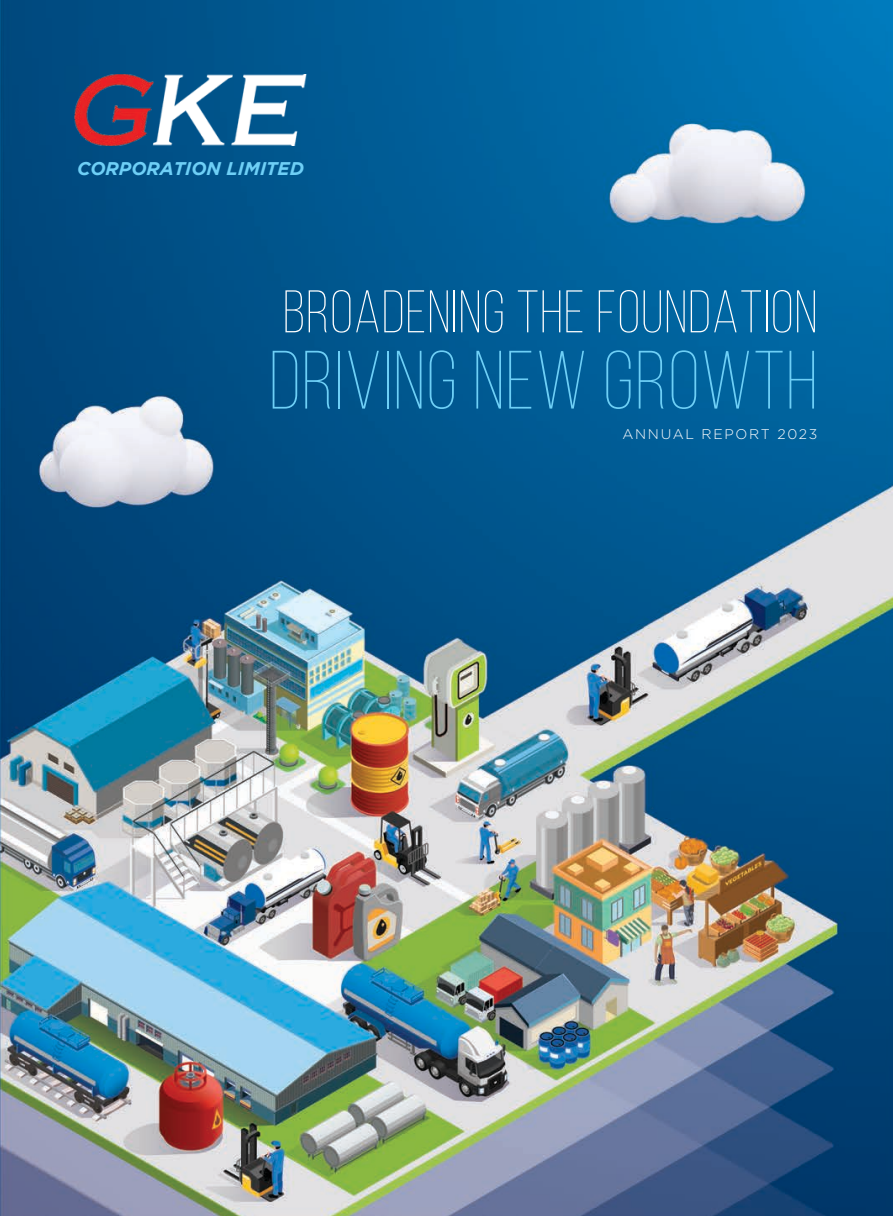
<style>
.page{position:relative;width:893px;height:1216px;background:#fff}
.page>*{position:absolute;margin:0;border:0;box-sizing:border-box;transform-origin:0 0}
.t1{font:300 82.42px "Bebas Neue";letter-spacing:.02em;color:#6ecff6}
.t2{font:300 60.02px "Bebas Neue";letter-spacing:.02em;color:#fff}
.t3{font:italic 700 18.38px "Gotham";color:#6ecff6}
.t4{font:300 14px "Gotham";letter-spacing:.12em;color:#fff}
</style>
<div class="page">
<img style="left:0;top:0;width:893px;height:1215px">
<img style="left:74px;top:74px;width:233px;height:71px">
<p class="t3" style="left:77px;top:158px;width:228px">CORPORATION LIMITED</p>
<p class="t2" style="left:283px;top:280px;width:536px">BROADENING THE FOUNDATION</p>
<p class="t1" style="left:269px;top:336px;width:549px">DRIVING NEW GROWTH</p>
<p class="t4" style="left:622px;top:426px;width:196px">ANNUAL REPORT 2023</p>
</div>
